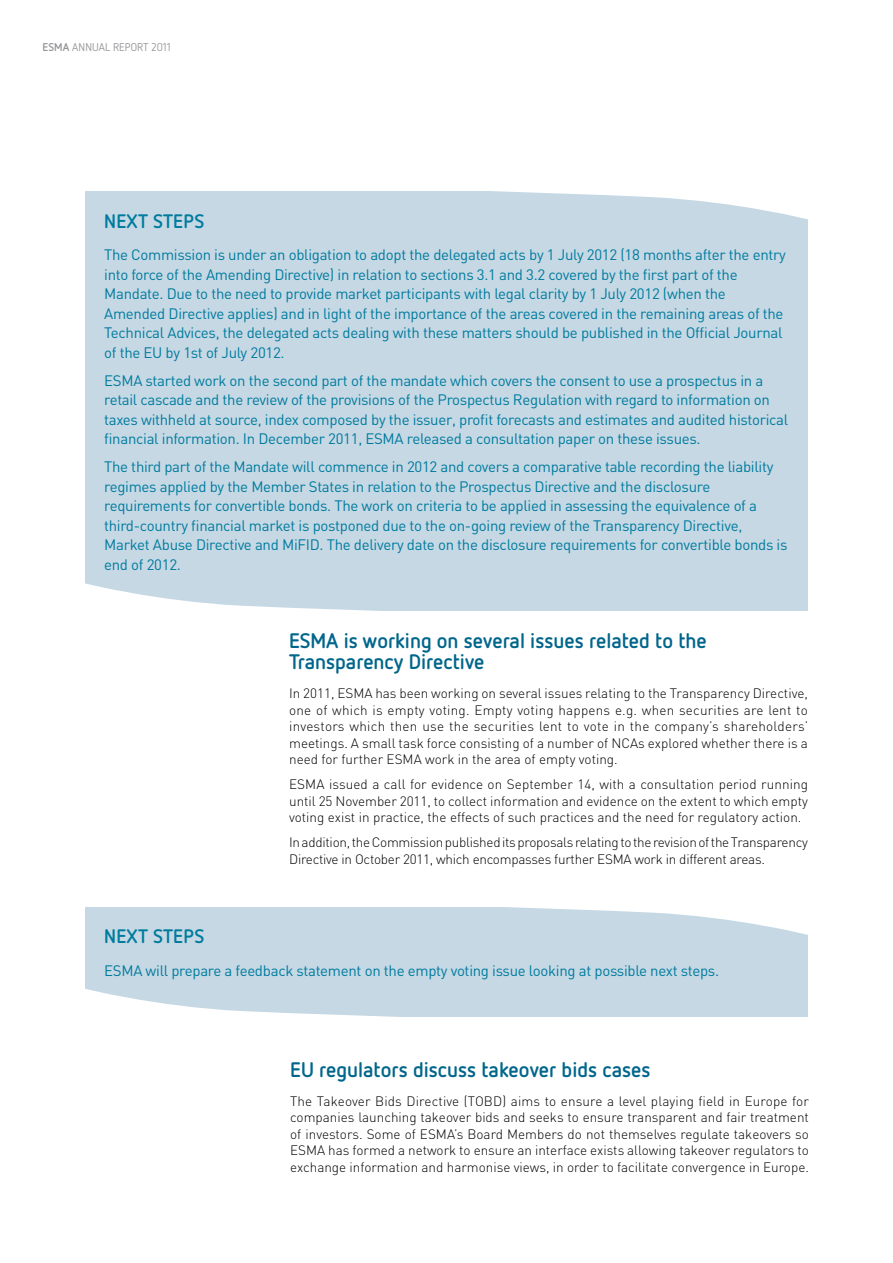
<style>
.page{position:relative;width:893px;height:1263px;background:#fff}
.page>*{position:absolute;margin:0;border:0;box-sizing:border-box;transform-origin:0 0}
.t1{font:700 21px/21px "Netto OT";color:#00668b}
.t2{font:700 19.5px "Netto OT";letter-spacing:.025em;color:#007b9e}
.t3{font:15px/19.5px "DIN";letter-spacing:-.02em;color:#007b9e}
.t4{font:300 13.5px/16.5px "DIN";letter-spacing:-.02em;color:#000;text-align:justify}
.t5{font:11.25px "Netto OT";color:#939598}
.s1{font-weight:700}
</style>
<div class="page">
<div style="left:85px;top:907px;width:723px;height:110px;background:#c5d8e4"></div>
<svg style="left:508px;top:907px;width:300px;height:28px"></svg>
<svg style="left:85px;top:989px;width:311px;height:28px"></svg>
<div style="left:85px;top:191px;width:723px;height:420px;background:#c5d8e4"></div>
<svg style="left:494px;top:191px;width:314px;height:29px"></svg>
<svg style="left:85px;top:583px;width:292px;height:28px"></svg>
<p class="t5" style="left:43px;top:40px;width:44px"><span class="s1">ESMA</span> ANNUAL</p>
<p class="t5" style="left:113px;top:40px;width:13px">REPORT</p>
<p class="t5" style="left:151px;top:40px;width:21px">2011</p>
<h2 class="t2" style="left:104px;top:209px;width:60px">Next steps</h2>
<p class="t3" style="left:104px;top:245px;width:683px">The Commission is under an obligation to adopt the delegated acts by 1 July 2012 (18 months after the entry into force of the Amending Directive) in relation to sections 3.1 and 3.2 covered by the first part of the Mandate. Due to the need to provide market participants with legal clarity by 1 July 2012 (when the Amended Directive applies) and in light of the importance of the areas covered in the remaining areas of the Technical Advices, the delegated acts dealing with these matters should be published in the Official Journal of the EU by 1st of July 2012.</p>
<p class="t3" style="left:104px;top:370px;width:685px">ESMA started work on the second part of the mandate which covers the consent to use a prospectus in a retail cascade and the review of the provisions of the Prospectus Regulation with regard to information on taxes withheld at source, index composed by the issuer, profit forecasts and estimates and audited historical financial information. In December 2011, ESMA released a consultation paper on these issues.</p>
<p class="t3" style="left:104px;top:457px;width:685px">The third part of the Mandate will commence in 2012 and covers a comparative table recording the liability regimes applied by the Member States in relation to the Prospectus Directive and the disclosure requirements for convertible bonds. The work on criteria to be applied in assessing the equivalence of a third-country financial market is postponed due to the on-going review of the Transparency Directive, Market Abuse Directive and MiFID. The delivery date on the disclosure requirements for convertible bonds is end of 2012.</p>
<h1 class="t1" style="left:289px;top:629px;width:419px">ESMA is working on several issues related to the<br>Transparency Directive</h1>
<p class="t4" style="left:289px;top:685px;width:520px">In 2011, ESMA has been working on several issues relating to the Transparency Directive, one of which is empty voting. Empty voting happens e.g. when securities are lent to investors which then use the securities lent to vote in the company’s shareholders’ meetings. A small task force consisting of a number of NCAs explored whether there is a need for further ESMA work in the area of empty voting.</p>
<p class="t4" style="left:289px;top:776px;width:520px">ESMA issued a call for evidence on September 14, with a consultation period running until 25 November 2011, to collect information and evidence on the extent to which empty voting exist in practice, the effects of such practices and the need for regulatory action.</p>
<p class="t4" style="left:289px;top:834px;width:520px">In addition, the Commission published its proposals relating to the revision of the Transparency<br>Directive in October 2011, which encompasses further ESMA work in different areas.</p>
<h2 class="t2" style="left:104px;top:924px;width:60px">Next steps</h2>
<p class="t3" style="left:104px;top:960px;width:616px">ESMA will prepare a feedback statement on the empty voting issue looking at possible next steps.</p>
<h1 class="t1" style="left:290px;top:1058px;width:362px">EU regulators discuss takeover bids cases</h1>
<p class="t4" style="left:290px;top:1093px;width:520px">The Takeover Bids Directive (TOBD) aims to ensure a level playing field in Europe for companies launching takeover bids and seeks to ensure transparent and fair treatment of investors. Some of ESMA’s Board Members do not themselves regulate takeovers so ESMA has formed a network to ensure an interface exists allowing takeover regulators to exchange information and harmonise views, in order to facilitate convergence in Europe.</p>
</div>
